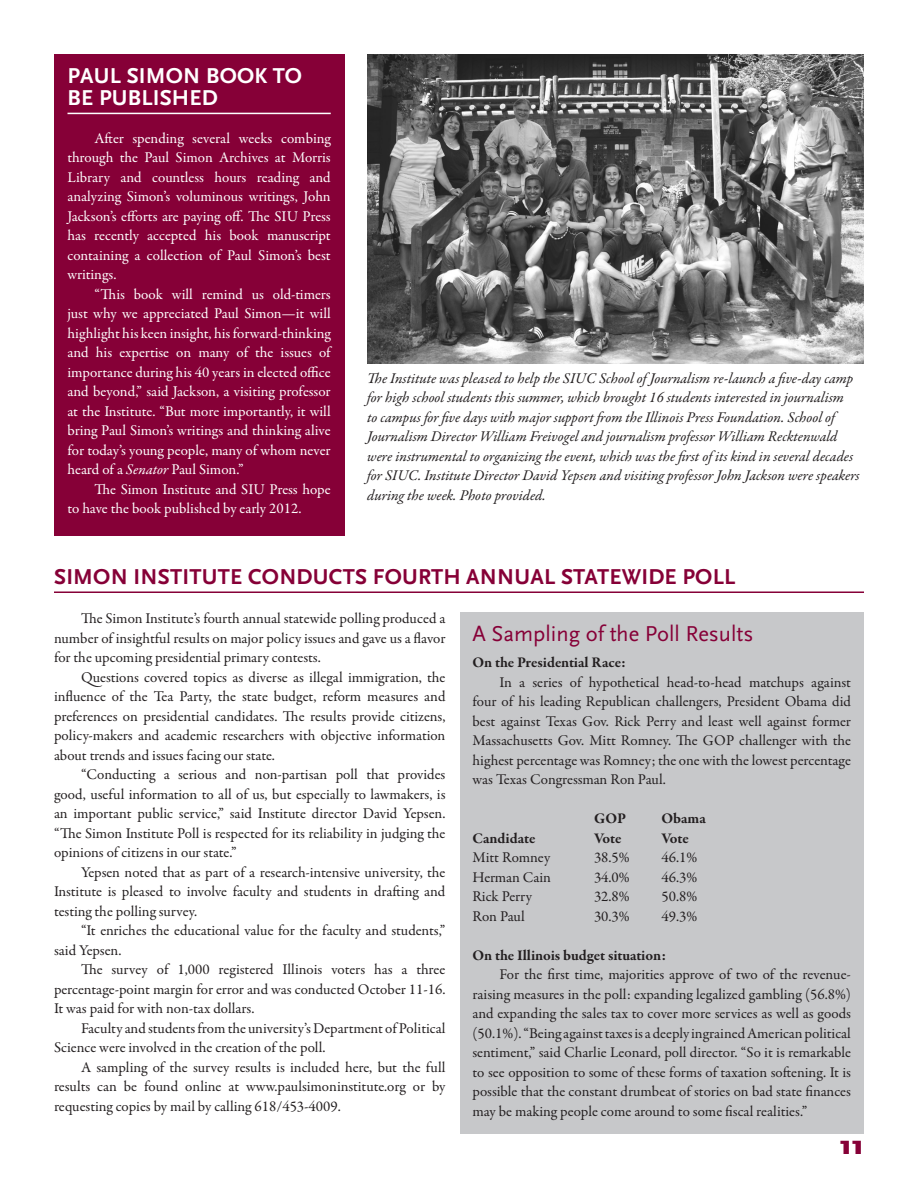
<style>
.page{position:relative;width:918px;height:1188px;background:#fff}
.page>*{position:absolute;margin:0;border:0;box-sizing:border-box;transform-origin:0 0}
.t1{font:900 27px "Scala Sans OT";color:#860037}
.t2{font:700 22.5px "Scala Sans OT";letter-spacing:.01em;color:#860037}
.t3{font:700 22.5px/22.5px "Scala Sans OT";letter-spacing:.01em;color:#fff}
.t4{font:22.5px "Scala Sans OT";color:#860037}
.t5{font:15px/19.5px "Garamond Premr Pro";letter-spacing:-.005em;color:#231f20;text-align:justify}
.t6{font:15px/19.5px "Garamond Premr Pro";color:#fff;text-align:justify}
.t7{font:italic 15px/19.5px "Garamond Premr Pro";letter-spacing:-.005em;color:#231f20}
.t8{font:700 15px "Garamond Premr Pro";letter-spacing:-.005em;color:#231f20}
.s1{font-style:italic}
</style>
<div class="page">
<div style="left:55px;top:54px;width:290px;height:482px;background:#860037"></div>
<hr style="left:68px;top:113px;width:263px;height:1px;background:#fff">
<div style="left:460px;top:612px;width:404px;height:522px;background:#c7c8ca"></div>
<img style="left:367px;top:54px;width:497px;height:310px">
<hr style="left:54px;top:591px;width:810px;height:2px;background:#860037">
<p class="t3" style="left:68px;top:64px;width:236px">PAUL SIMON BOOK TO<br>BE PUBLISHED</p>
<p class="t6" style="left:68px;top:129px;width:265px;text-indent:27px">After spending several weeks combing through the Paul Simon Archives at Morris Library and countless hours reading and analyzing Simon’s voluminous writings, John Jackson’s efforts are paying off. The SIU Press has recently accepted his book manuscript containing a collection of Paul Simon’s best writings.</p>
<p class="t6" style="left:68px;top:285px;width:265px;text-indent:27px">“This book will remind us old-timers just why we appreciated Paul Simon—it will highlight his keen insight, his forward-thinking and his expertise on many of the issues of importance during his 40 years in elected office and beyond,” said Jackson, a visiting professor at the Institute. “But more importantly, it will bring Paul Simon’s writings and thinking alive for today’s young people, many of whom never heard of a <span class="s1">Senator</span> Paul Simon.”</p>
<p class="t6" style="left:68px;top:480px;width:265px;text-indent:27px">The Simon Institute and SIU Press hope to have the book published by early 2012.</p>
<p class="t7" style="left:367px;top:369px;width:494px">The Institute was pleased to help the SIUC School of Journalism re-launch a five-day camp for high school students this summer, which brought 16 students interested in journalism<br>to campus for five days with major support from the Illinois Press Foundation. School of Journalism Director William Freivogel and journalism professor William Recktenwald were instrumental to organizing the event, which was the first of its kind in several decades for SIUC. Institute Director David Yepsen and visiting professor John Jackson were speakers during the week. Photo provided.</p>
<p class="t2" style="left:54px;top:564px;width:683px">SIMON INSTITUTE CONDUCTS FOURTH ANNUAL STATEWIDE POLL</p>
<p class="t5" style="left:54px;top:609px;width:393px;text-indent:27px">The Simon Institute’s fourth annual statewide polling produced a number of insightful results on major policy issues and gave us a flavor for the upcoming presidential primary contests.</p>
<p class="t5" style="left:54px;top:668px;width:393px;text-indent:27px">Questions covered topics as diverse as illegal immigration, the influence of the Tea Party, the state budget, reform measures and preferences on presidential candidates. The results provide citizens, policy-makers and academic researchers with objective information about trends and issues facing our state.</p>
<p class="t5" style="left:54px;top:765px;width:393px;text-indent:27px">“Conducting a serious and non-partisan poll that provides good, useful information to all of us, but especially to lawmakers, is an important public service,” said Institute director David Yepsen. “The Simon Institute Poll is respected for its reliability in judging the opinions of citizens in our state.”</p>
<p class="t5" style="left:54px;top:863px;width:393px;text-indent:27px">Yepsen noted that as part of a research-intensive university, the Institute is pleased to involve faculty and students in drafting and testing the polling survey.</p>
<p class="t5" style="left:54px;top:921px;width:393px;text-indent:27px">“It enriches the educational value for the faculty and students,” said Yepsen.</p>
<p class="t5" style="left:54px;top:960px;width:393px;text-indent:27px">The survey of 1,000 registered Illinois voters has a three percentage-point margin for error and was conducted October 11-16.<br>It was paid for with non-tax dollars.</p>
<p class="t5" style="left:54px;top:1019px;width:393px;text-indent:27px">Faculty and students from the university’s Department of Political<br>Science were involved in the creation of the poll.</p>
<p class="t5" style="left:54px;top:1058px;width:393px;text-indent:27px">A sampling of the survey results is included here, but the full results can be found online at www.paulsimoninstitute.org or by requesting copies by mail by calling 618/453-4009.</p>
<p class="t4" style="left:472px;top:621px;width:283px">A Sampling of the Poll Results</p>
<p class="t8" style="left:472px;top:653px;width:155px">On the Presidential Race:</p>
<p class="t5" style="left:472px;top:672px;width:380px;text-indent:27px">In a series of hypothetical head-to-head matchups against four of his leading Republican challengers, President Obama did best against Texas Gov. Rick Perry and least well against former Massachusetts Gov. Mitt Romney. The GOP challenger with the highest percentage was Romney; the one with the lowest percentage was Texas Congressman Ron Paul.</p>
<p class="t8" style="left:594px;top:809px;width:34px">GOP</p>
<p class="t8" style="left:662px;top:809px;width:46px">Obama</p>
<p class="t8" style="left:472px;top:829px;width:64px">Candidate</p>
<p class="t8" style="left:594px;top:829px;width:29px">Vote</p>
<p class="t8" style="left:662px;top:829px;width:29px">Vote</p>
<p class="t5" style="left:472px;top:848px;width:79px">Mitt Romney</p>
<p class="t5" style="left:594px;top:848px;width:37px">38.5%</p>
<p class="t5" style="left:662px;top:848px;width:37px">46.1%</p>
<p class="t5" style="left:472px;top:867px;width:80px">Herman Cain</p>
<p class="t5" style="left:594px;top:867px;width:37px">34.0%</p>
<p class="t5" style="left:662px;top:867px;width:37px">46.3%</p>
<p class="t5" style="left:472px;top:887px;width:61px">Rick Perry</p>
<p class="t5" style="left:594px;top:887px;width:37px">32.8%</p>
<p class="t5" style="left:662px;top:887px;width:37px">50.8%</p>
<p class="t5" style="left:472px;top:906px;width:54px">Ron Paul</p>
<p class="t5" style="left:594px;top:906px;width:37px">30.3%</p>
<p class="t5" style="left:662px;top:906px;width:37px">49.3%</p>
<p class="t8" style="left:472px;top:946px;width:195px">On the Illinois budget situation:</p>
<p class="t5" style="left:472px;top:965px;width:380px;text-indent:27px">For the first time, majorities approve of two of the revenue&shy;raising measures in the poll: expanding legalized gambling (56.8%) and expanding the sales tax to cover more services as well as goods (50.1%). “Being against taxes is a deeply ingrained American political sentiment,” said Charlie Leonard, poll director. “So it is remarkable to see opposition to some of these forms of taxation softening. It is possible that the constant drumbeat of stories on bad state finances may be making people come around to some fiscal realities.”</p>
<p class="t1" style="left:840px;top:1129px;width:26px">11</p>
</div>
